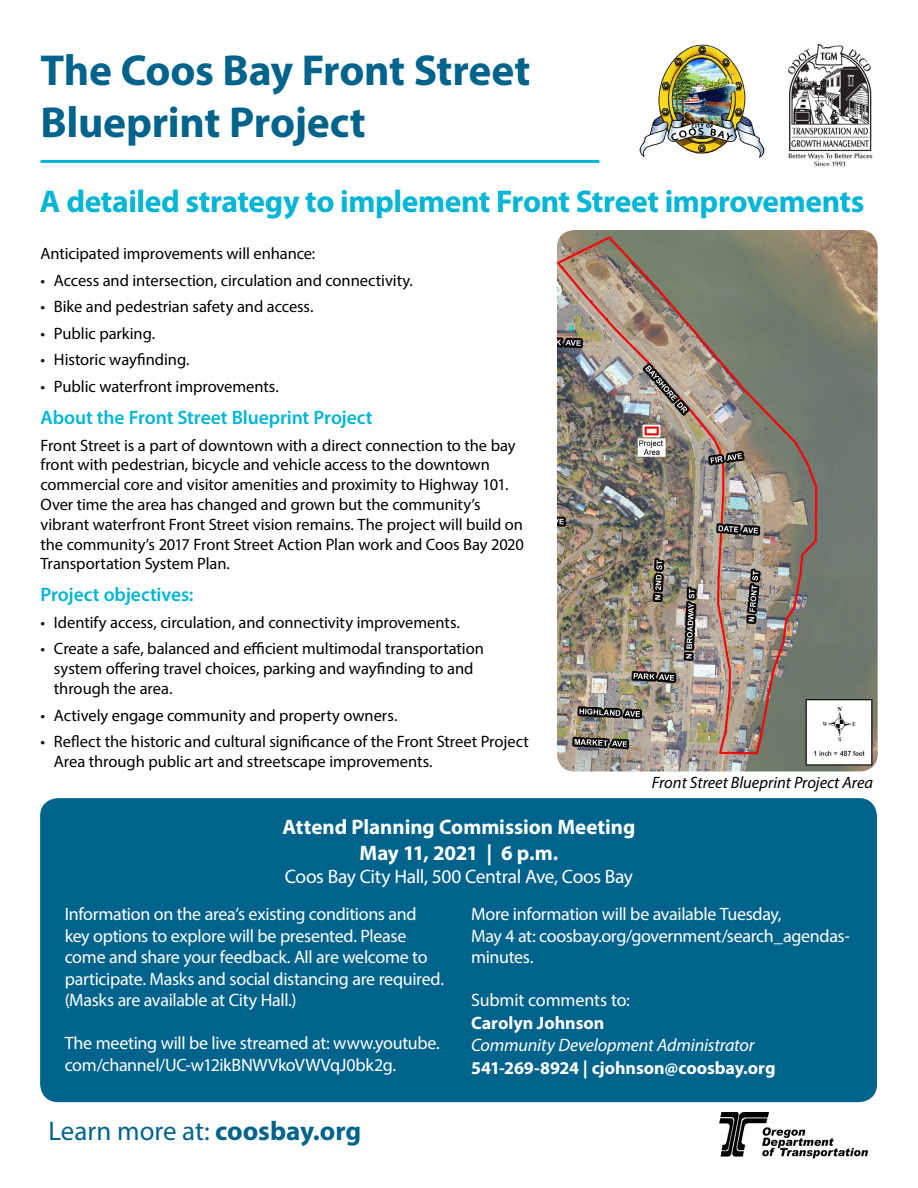
<style>
.page{position:relative;width:918px;height:1188px;background:#fff}
.page>*{position:absolute;margin:0;border:0;box-sizing:border-box;transform-origin:0 0}
.t1{font:700 43.5px/52.2px "Myriad Pro";letter-spacing:-.005em;color:#00638b}
.t2{font:700 31.5px "Myriad Pro";letter-spacing:-.015em;color:#00b5d5}
.t3{font:27px "Myriad Pro";color:#00638b}
.t4{font:700 21px/25.2px "Myriad Pro";letter-spacing:-.005em;color:#fff;text-align:center}
.t5{font:600 19.5px "Myriad Pro";letter-spacing:-.005em;color:#00b5d5}
.t6{font:19.5px "Myriad Pro";letter-spacing:-.02em;color:#fff}
.t7{font:18px/21.6px "Myriad Pro";letter-spacing:-.02em;color:#fff}
.t8{font:700 18px "Myriad Pro";color:#fff}
.t9{font:italic 18px "Myriad Pro";letter-spacing:-.01em;color:#fff}
.t10{font:16.5px/19.8px "Myriad Pro";letter-spacing:-.005em;color:#000}
.t11{font:italic 16.5px "Myriad Pro";color:#000}
.s1{font-weight:700}
</style>
<div class="page">
<hr style="left:40px;top:160px;width:559px;height:3px;background:#00b5d5">
<img style="left:557px;top:230px;width:321px;height:541px">
<img style="left:719px;top:1112px;width:150px;height:47px">
<div style="left:40px;top:798px;width:837px;height:304px;background:#00638b;border-radius:18px"></div>
<img style="left:639px;top:44px;width:126px;height:114px">
<img style="left:788px;top:44px;width:85px;height:123px">
<h1 class="t1" style="left:40px;top:43px;width:491px">The Coos Bay Front Street<br>Blueprint Project</h1>
<h2 class="t2" style="left:40px;top:181px;width:826px">A detailed strategy to implement Front Street improvements</h2>
<p class="t10" style="left:40px;top:244px;width:276px">Anticipated improvements will enhance:</p>
<p class="t10" style="left:40px;top:270px;width:374px">• Access and intersection, circulation and connectivity.</p>
<p class="t10" style="left:40px;top:297px;width:275px">• Bike and pedestrian safety and access.</p>
<p class="t10" style="left:40px;top:323px;width:116px">• Public parking.</p>
<p class="t10" style="left:40px;top:350px;width:151px">• Historic wayfinding.</p>
<p class="t10" style="left:40px;top:376px;width:240px">• Public waterfront improvements.</p>
<p class="t5" style="left:40px;top:405px;width:334px">About the Front Street Blueprint Project</p>
<p class="t10" style="left:40px;top:435px;width:485px">Front Street is a part of downtown with a direct connection to the bay front with pedestrian, bicycle and vehicle access to the downtown commercial core and visitor amenities and proximity to Highway 101.<br>Over time the area has changed and grown but the community’s vibrant waterfront Front Street vision remains. The project will build on the community’s 2017 Front Street Action Plan work and Coos Bay 2020<br>Transportation System Plan.</p>
<p class="t5" style="left:40px;top:582px;width:155px">Project objectives:</p>
<p class="t10" style="left:40px;top:612px;width:421px">• Identify access, circulation, and connectivity improvements.</p>
<p class="t10" style="left:54px;top:639px;width:431px;text-indent:-13px">• Create a safe, balanced and efficient multimodal transportation system offering travel choices, parking and wayfinding to and through the area.</p>
<p class="t10" style="left:40px;top:705px;width:358px">• Actively engage community and property owners.</p>
<p class="t10" style="left:54px;top:731px;width:476px;text-indent:-13px">• Reflect the historic and cultural significance of the Front Street Project<br>Area through public art and streetscape improvements.</p>
<p class="t4" style="left:282px;top:814px;width:355px">Attend Planning Commission Meeting<br>May 11, 2021 | 6 p.m.</p>
<p class="t6" style="left:285px;top:864px;width:350px">Coos Bay City Hall, 500 Central Ave, Coos Bay</p>
<p class="t11" style="left:652px;top:772px;width:223px">Front Street Blueprint Project Area</p>
<p class="t7" style="left:65px;top:903px;width:381px">Information on the area’s existing conditions and key options to explore will be presented. Please come and share your feedback. All are welcome to participate. Masks and social distancing are required. (Masks are available at City Hall.)</p>
<p class="t7" style="left:65px;top:1032px;width:377px">The meeting will be live streamed at: www.youtube. com/channel/UC-w12ikBNWVkoVWVqJ0bk2g.</p>
<h3 class="t3" style="left:49px;top:1114px;width:314px">Learn more at: <span class="s1">coosbay.org</span></h3>
<p class="t7" style="left:471px;top:903px;width:380px">More information will be available Tuesday,<br>May 4 at: coosbay.org/government/search_agendas&shy;minutes.</p>
<p class="t7" style="left:471px;top:989px;width:160px">Submit comments to:</p>
<p class="t8" style="left:471px;top:1011px;width:135px">Carolyn Johnson</p>
<p class="t9" style="left:471px;top:1034px;width:285px">Community Development Administrator</p>
<p class="t8" style="left:471px;top:1056px;width:306px">541-269-8924 | cjohnson@coosbay.org</p>
</div>
